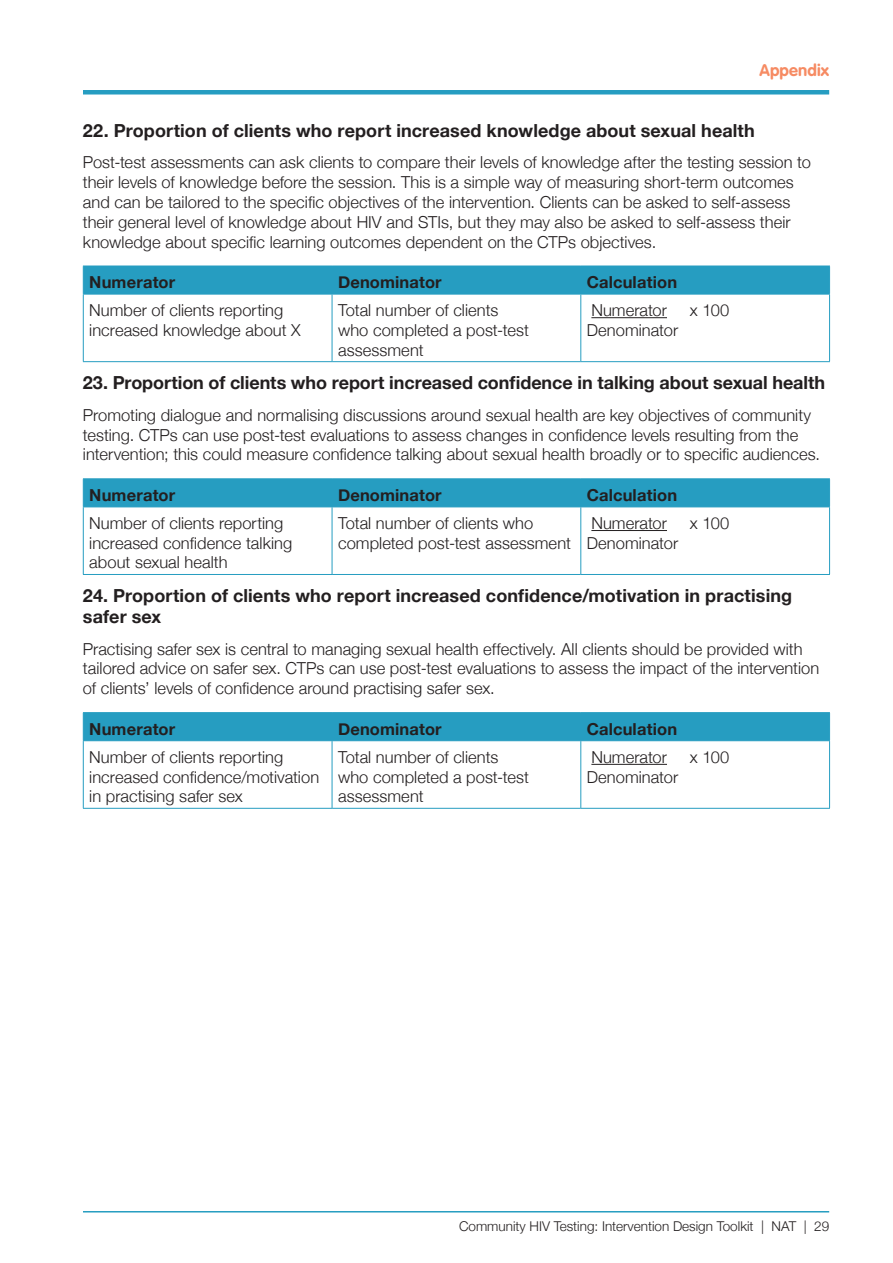
<style>
.page{position:relative;width:893px;height:1263px;background:#fff}
.page>*{position:absolute;margin:0;border:0;box-sizing:border-box;transform-origin:0 0}
.Appendix_H3{font:700 18px/21px "Helvetica Neue";letter-spacing:.005em;color:#231f20}
.Doc_Para_1{font:300 16.5px/19.8px "Helvetica Neue";letter-spacing:.005em;color:#231f20}
.Doc_Para_1-2{font:700 16.5px "Helvetica Neue";letter-spacing:.01em;color:#231f20}
.t1{font:700 16.5px "VAG Rounded Std";letter-spacing:.01em;color:#f68b63}
.t2{font:300 13.5px "Helvetica Neue";color:#231f20}
</style>
<div class="page">
<hr style="left:0;top:1211px;width:829px;height:1px;background:#269dc1">
<div style="left:0;top:1207px;width:83px;height:23px;background:#fff"></div>
<div style="left:0;top:90px;width:829px;height:5px;background:#269dc1"></div>
<div style="left:0;top:78px;width:83px;height:24px;background:#fff"></div>
<div style="left:83px;top:266px;width:747px;height:28px;background:#269dc1"></div>
<hr style="left:83px;top:294px;width:249px;height:1px;background:#269dc1">
<hr style="left:83px;top:294px;width:1px;height:67px;background:#269dc1">
<hr style="left:332px;top:294px;width:249px;height:1px;background:#269dc1">
<hr style="left:332px;top:294px;width:1px;height:67px;background:#269dc1">
<hr style="left:581px;top:294px;width:249px;height:1px;background:#269dc1">
<hr style="left:580px;top:294px;width:1px;height:67px;background:#269dc1">
<hr style="left:829px;top:294px;width:1px;height:67px;background:#269dc1">
<hr style="left:83px;top:361px;width:249px;height:1px;background:#269dc1">
<hr style="left:332px;top:361px;width:249px;height:1px;background:#269dc1">
<hr style="left:581px;top:361px;width:249px;height:1px;background:#269dc1">
<hr style="left:591px;top:317px;width:76px;height:1px;background:#231f20">
<hr style="left:83px;top:478px;width:249px;height:1px;background:#269dc1">
<hr style="left:332px;top:478px;width:249px;height:1px;background:#269dc1">
<hr style="left:581px;top:478px;width:249px;height:1px;background:#269dc1">
<div style="left:83px;top:479px;width:747px;height:27px;background:#269dc1"></div>
<hr style="left:83px;top:506px;width:249px;height:1px;background:#269dc1">
<hr style="left:83px;top:507px;width:1px;height:67px;background:#269dc1">
<hr style="left:332px;top:506px;width:249px;height:1px;background:#269dc1">
<hr style="left:332px;top:507px;width:1px;height:67px;background:#269dc1">
<hr style="left:581px;top:506px;width:249px;height:1px;background:#269dc1">
<hr style="left:580px;top:507px;width:1px;height:67px;background:#269dc1">
<hr style="left:829px;top:507px;width:1px;height:67px;background:#269dc1">
<hr style="left:83px;top:574px;width:249px;height:1px;background:#269dc1">
<hr style="left:332px;top:574px;width:249px;height:1px;background:#269dc1">
<hr style="left:581px;top:574px;width:249px;height:1px;background:#269dc1">
<hr style="left:591px;top:530px;width:76px;height:1px;background:#231f20">
<hr style="left:83px;top:712px;width:249px;height:1px;background:#269dc1">
<hr style="left:332px;top:712px;width:249px;height:1px;background:#269dc1">
<hr style="left:581px;top:712px;width:249px;height:1px;background:#269dc1">
<div style="left:83px;top:713px;width:747px;height:27px;background:#269dc1"></div>
<hr style="left:83px;top:740px;width:249px;height:1px;background:#269dc1">
<hr style="left:83px;top:741px;width:1px;height:67px;background:#269dc1">
<hr style="left:332px;top:740px;width:249px;height:1px;background:#269dc1">
<hr style="left:332px;top:741px;width:1px;height:67px;background:#269dc1">
<hr style="left:581px;top:740px;width:249px;height:1px;background:#269dc1">
<hr style="left:580px;top:741px;width:1px;height:67px;background:#269dc1">
<hr style="left:829px;top:741px;width:1px;height:67px;background:#269dc1">
<hr style="left:83px;top:808px;width:249px;height:1px;background:#269dc1">
<hr style="left:332px;top:808px;width:249px;height:1px;background:#269dc1">
<hr style="left:581px;top:808px;width:249px;height:1px;background:#269dc1">
<hr style="left:591px;top:764px;width:76px;height:1px;background:#231f20">
<p class="t1" style="left:759px;top:61px;width:71px">Appendix</p>
<p class="Appendix_H3" style="left:83px;top:119px;width:673px">22. Proportion of clients who report increased knowledge about sexual health</p>
<p class="Doc_Para_1" style="left:83px;top:152px;width:730px">Post-test assessments can ask clients to compare their levels of knowledge after the testing session to their levels of knowledge before the session. This is a simple way of measuring short-term outcomes and can be tailored to the specific objectives of the intervention. Clients can be asked to self-assess their general level of knowledge about HIV and STIs, but they may also be asked to self-assess their knowledge about specific learning outcomes dependent on the CTPs objectives.</p>
<p class="Doc_Para_1-2" style="left:89px;top:272px;width:87px">Numerator</p>
<p class="Doc_Para_1-2" style="left:338px;top:272px;width:105px">Denominator</p>
<p class="Doc_Para_1-2" style="left:587px;top:272px;width:92px">Calculation</p>
<p class="Doc_Para_1" style="left:89px;top:300px;width:213px">Number of clients reporting increased knowledge about X</p>
<p class="Doc_Para_1" style="left:338px;top:300px;width:192px">Total number of clients who completed a post-test assessment</p>
<p class="Doc_Para_1" style="left:591px;top:300px;width:77px">Numerator</p>
<p class="Doc_Para_1" style="left:690px;top:300px;width:41px">x 100</p>
<p class="Doc_Para_1" style="left:587px;top:320px;width:93px">Denominator</p>
<p class="Appendix_H3" style="left:83px;top:372px;width:744px">23. Proportion of clients who report increased confidence in talking about sexual health</p>
<p class="Doc_Para_1" style="left:83px;top:405px;width:739px">Promoting dialogue and normalising discussions around sexual health are key objectives of community testing. CTPs can use post-test evaluations to assess changes in confidence levels resulting from the intervention; this could measure confidence talking about sexual health broadly or to specific audiences.</p>
<p class="Doc_Para_1-2" style="left:89px;top:485px;width:87px">Numerator</p>
<p class="Doc_Para_1-2" style="left:338px;top:485px;width:105px">Denominator</p>
<p class="Doc_Para_1-2" style="left:587px;top:485px;width:92px">Calculation</p>
<p class="Doc_Para_1" style="left:89px;top:513px;width:205px">Number of clients reporting increased confidence talking about sexual health</p>
<p class="Doc_Para_1" style="left:338px;top:513px;width:234px">Total number of clients who completed post-test assessment</p>
<p class="Doc_Para_1" style="left:591px;top:513px;width:77px">Numerator</p>
<p class="Doc_Para_1" style="left:690px;top:513px;width:41px">x 100</p>
<p class="Doc_Para_1" style="left:587px;top:532px;width:93px">Denominator</p>
<p class="Appendix_H3" style="left:83px;top:584px;width:711px">24. Proportion of clients who report increased confidence/motivation in practising safer sex</p>
<p class="Doc_Para_1" style="left:83px;top:638px;width:738px">Practising safer sex is central to managing sexual health effectively. All clients should be provided with tailored advice on safer sex. CTPs can use post-test evaluations to assess the impact of the intervention of clients’ levels of confidence around practising safer sex.</p>
<p class="Doc_Para_1-2" style="left:89px;top:719px;width:87px">Numerator</p>
<p class="Doc_Para_1-2" style="left:338px;top:719px;width:105px">Denominator</p>
<p class="Doc_Para_1-2" style="left:587px;top:719px;width:92px">Calculation</p>
<p class="Doc_Para_1" style="left:89px;top:746px;width:231px">Number of clients reporting increased confidence/motivation in practising safer sex</p>
<p class="Doc_Para_1" style="left:338px;top:746px;width:192px">Total number of clients who completed a post-test assessment</p>
<p class="Doc_Para_1" style="left:591px;top:746px;width:77px">Numerator</p>
<p class="Doc_Para_1" style="left:690px;top:746px;width:41px">x 100</p>
<p class="Doc_Para_1" style="left:587px;top:766px;width:93px">Denominator</p>
<p class="t2" style="left:459px;top:1218px;width:372px">Community HIV Testing: Intervention Design Toolkit | NAT | 29</p>
</div>
